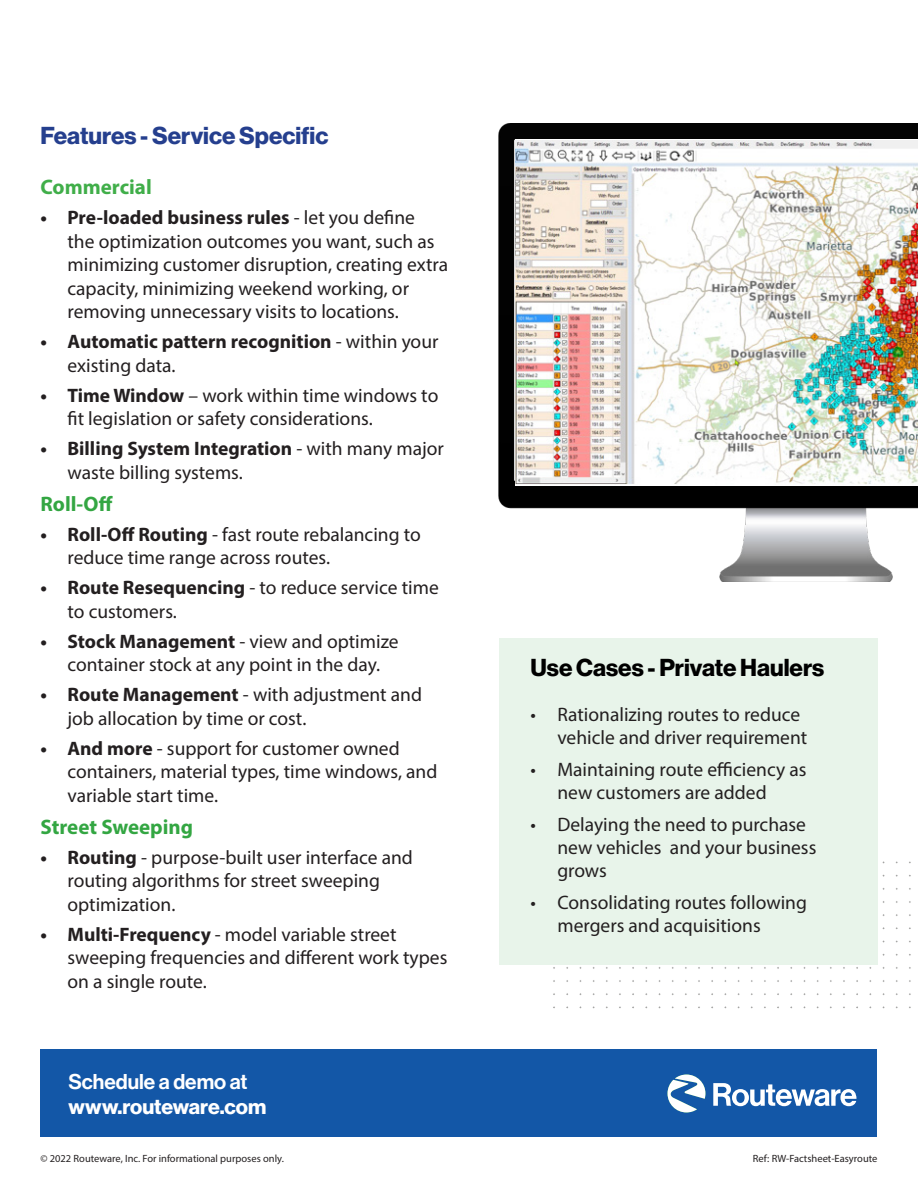
<style>
.page{position:relative;width:918px;height:1188px;background:#fff}
.page>*{position:absolute;margin:0;border:0;box-sizing:border-box;transform-origin:0 0}
.t1{font:24px "N Haas Grotesk DS Pro 75 Bd";color:#253f8e}
.t2{font:24px "N Haas Grotesk DS Pro 75 Bd";color:#000}
.t3{font:700 21px "Myriad Pro";color:#33a642}
.t4{font:21px "N Haas Grotesk DS Pro 75 Bd";color:#fff}
.t5{font:21px "N Haas Grotesk DS Pro 65 Md";color:#fff}
.t6{font:700 21px "Myriad Pro";color:#40ae49}
.t7{font:19.5px/23.4px "Myriad Pro";color:#231f20}
.t8{font:700 19.5px/23.4px "Myriad Pro";color:#231f20}
.t9{font:10.5px "Myriad Pro";color:#231f20}
.s1{font-weight:700}
.s2{font-weight:400}
</style>
<div class="page">
<div style="left:40px;top:1050px;width:838px;height:87px;background:#1357a7"></div>
<svg style="left:713px;top:1083px;width:144px;height:23px"></svg>
<svg style="left:668px;top:1075px;width:37px;height:37px"></svg>
<img style="left:553px;top:860px;width:358px;height:149px">
<img style="left:499px;top:123px;width:419px;height:459px">
<div style="left:499px;top:639px;width:378px;height:326px;background:#e8f4ea"></div>
<img style="left:516px;top:141px;width:402px;height:344px">
<p class="t1" style="left:40px;top:122px;width:289px">Features - Service Specific</p>
<p class="t6" style="left:40px;top:173px;width:113px">Commercial</p>
<p class="t7" style="left:68px;top:206px;width:382px;text-indent:-27px"><span class="s1">• Pre-loaded business rules</span> - let you define<br>the optimization outcomes you want, such as minimizing customer disruption, creating extra capacity, minimizing weekend working, or removing unnecessary visits to locations.</p>
<p class="t8" style="left:68px;top:329px;width:372px;text-indent:-27px">• Automatic pattern recognition <span class="s2">- within your existing data.</span></p>
<p class="t7" style="left:68px;top:383px;width:372px;text-indent:-27px"><span class="s1">• Time Window</span> – work within time windows to fit legislation or safety considerations.</p>
<p class="t7" style="left:68px;top:437px;width:378px;text-indent:-27px"><span class="s1">• Billing System Integration</span> - with many major waste billing systems.</p>
<p class="t3" style="left:40px;top:490px;width:74px">Roll-Off</p>
<p class="t7" style="left:68px;top:522px;width:355px;text-indent:-27px"><span class="s1">• Roll-Off Routing</span> - fast route rebalancing to reduce time range across routes.</p>
<p class="t7" style="left:68px;top:576px;width:373px;text-indent:-27px"><span class="s1">• Route Resequencing</span> - to reduce service time to customers.</p>
<p class="t7" style="left:40px;top:629px;width:360px;text-align:center"><span class="s1">• Stock Management</span> - view and optimize container stock at any point in the day.</p>
<p class="t7" style="left:68px;top:683px;width:356px;text-indent:-27px"><span class="s1">• Route Management</span> - with adjustment and job allocation by time or cost.</p>
<p class="t7" style="left:68px;top:736px;width:371px;text-indent:-27px"><span class="s1">• And more</span> - support for customer owned containers, material types, time windows, and variable start time.</p>
<p class="t3" style="left:40px;top:813px;width:154px">Street Sweeping</p>
<p class="t7" style="left:68px;top:845px;width:347px;text-indent:-27px"><span class="s1">• Routing</span> - purpose-built user interface and routing algorithms for street sweeping optimization.</p>
<p class="t7" style="left:68px;top:922px;width:381px;text-indent:-27px"><span class="s1">• Multi-Frequency</span> - model variable street sweeping frequencies and different work types on a single route.</p>
<p class="t2" style="left:530px;top:653px;width:295px">Use Cases - Private Haulers</p>
<p class="t7" style="left:557px;top:702px;width:251px;text-indent:-27px">• Rationalizing routes to reduce vehicle and driver requirement</p>
<p class="t7" style="left:557px;top:757px;width:251px;text-indent:-27px">• Maintaining route efficiency as new customers are added</p>
<p class="t7" style="left:557px;top:812px;width:260px;text-indent:-27px">• Delaying the need to purchase new vehicles and your business grows</p>
<p class="t7" style="left:557px;top:890px;width:251px;text-indent:-27px">• Consolidating routes following mergers and acquisitions</p>
<p class="t5" style="left:68px;top:1069px;width:181px">Schedule a demo at</p>
<p class="t4" style="left:68px;top:1095px;width:199px">www.routeware.com</p>
<p class="t9" style="left:40px;top:1152px;width:245px">© 2022 Routeware, Inc. For informational purposes only.</p>
<p class="t9" style="left:753px;top:1152px;width:126px">Ref: RW-Factsheet-Easyroute</p>
</div>
